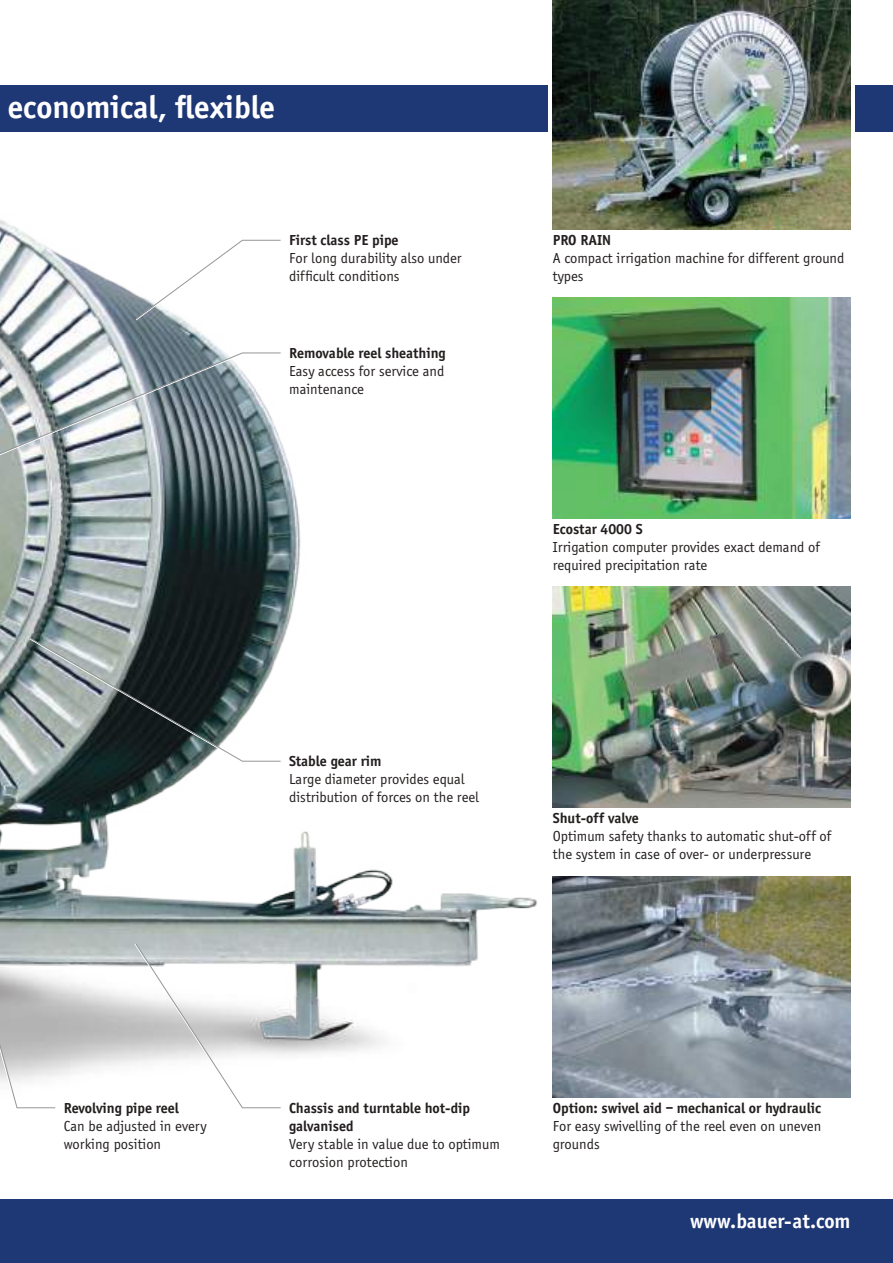
<style>
.page{position:relative;width:893px;height:1263px;background:#fff}
.page>*{position:absolute;margin:0;border:0;box-sizing:border-box;transform-origin:0 0}
.t1{font:700 33px "Officina Sans";color:#fff}
.t2{font:700 21px "Officina Sans";color:#fff}
.t3{font:15px/18px "Officina Sans";color:#241f1f}
.t4{font:700 15px/18px "Officina Sans";color:#241f1f}
</style>
<div class="page">
<img style="left:0;top:220px;width:538px;height:889px">
<div style="left:0;top:85px;width:893px;height:47px;background:#1e3775"></div>
<div style="left:549px;top:0;width:306px;height:230px;background:linear-gradient(to bottom,#fff,#fff)"></div>
<div style="left:0;top:1199px;width:893px;height:64px;background:#1e3775"></div>
<img style="left:553px;top:0;width:297px;height:230px">
<img style="left:553px;top:876px;width:297px;height:221px">
<img style="left:553px;top:587px;width:297px;height:221px">
<img style="left:553px;top:298px;width:297px;height:221px">
<svg style="left:135px;top:239px;width:146px;height:82px"></svg>
<svg style="left:0;top:352px;width:281px;height:118px"></svg>
<svg style="left:29px;top:637px;width:252px;height:126px"></svg>
<svg style="left:0;top:888px;width:56px;height:220px"></svg>
<svg style="left:134px;top:943px;width:147px;height:165px"></svg>
<h1 class="t1" style="left:8px;top:87px;width:269px">economical, flexible</h1>
<p class="t4" style="left:289px;top:231px;width:111px">First class PE pipe</p>
<p class="t3" style="left:289px;top:249px;width:174px">For long durability also under difficult conditions</p>
<p class="t4" style="left:289px;top:344px;width:158px">Removable reel sheathing</p>
<p class="t3" style="left:289px;top:362px;width:157px">Easy access for service and maintenance</p>
<p class="t4" style="left:289px;top:752px;width:94px">Stable gear rim</p>
<p class="t3" style="left:289px;top:770px;width:191px">Large diameter provides equal distribution of forces on the reel</p>
<p class="t4" style="left:553px;top:231px;width:60px">PRO RAIN</p>
<p class="t3" style="left:553px;top:249px;width:293px">A compact irrigation machine for different ground types</p>
<p class="t4" style="left:553px;top:520px;width:91px">Ecostar 4000 S</p>
<p class="t3" style="left:553px;top:538px;width:269px">Irrigation computer provides exact demand of required precipitation rate</p>
<p class="t4" style="left:553px;top:809px;width:87px">Shut-off valve</p>
<p class="t3" style="left:553px;top:827px;width:280px">Optimum safety thanks to automatic shut-off of the system in case of over- or underpressure</p>
<p class="t4" style="left:64px;top:1098px;width:117px">Revolving pipe reel</p>
<p class="t3" style="left:64px;top:1117px;width:144px">Can be adjusted in every working position</p>
<p class="t4" style="left:289px;top:1098px;width:182px">Chassis and turntable hot-dip galvanised</p>
<p class="t3" style="left:289px;top:1135px;width:212px">Very stable in value due to optimum corrosion protection</p>
<p class="t4" style="left:553px;top:1098px;width:270px">Option: swivel aid – mechanical or hydraulic</p>
<p class="t3" style="left:553px;top:1117px;width:270px">For easy swivelling of the reel even on uneven grounds</p>
<h2 class="t2" style="left:690px;top:1208px;width:162px">www.bauer-at.com</h2>
</div>
